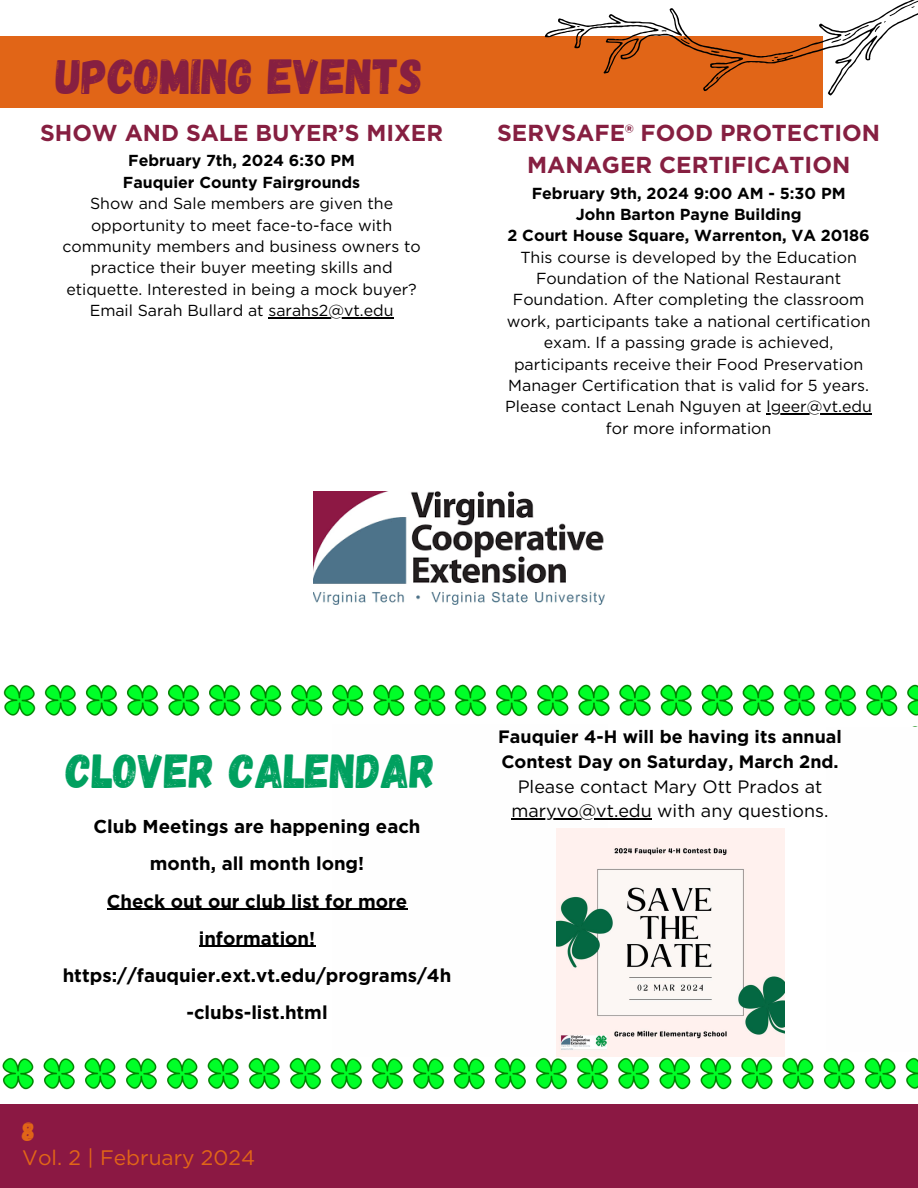
<style>
.page{position:relative;width:918px;height:1188px;background:#fff}
.page>*{position:absolute;margin:0;border:0;box-sizing:border-box;transform-origin:0 0}
.t1{font:49.2px "Gagalin";color:#861f41}
.t2{font:47.7px "Gagalin";color:#00a05f}
.t3{font:27px "Gagalin";color:#e16517}
.t4{font:700 23.1px/32px "Gotham";color:#861f41;text-align:center}
.t5{font:21px "Gotham";color:#e16517}
.t6{font:700 18.6px/37.2px "Gotham";color:#000;text-align:center}
.t7{font:700 17.85px/24.8px "Gotham";color:#000}
.t8{font:17.85px/24.8px "Gotham";color:#000;text-align:center}
.t9{font:16.05px/21.3px "Gotham";color:#000;text-align:center}
.t10{font:700 16.05px/21.3px "Gotham";color:#000;text-align:center}
.t11{font:15.9px/21.3px "Gotham";color:#000;text-align:center}
.t12{font:700 15.9px/21.3px "Gotham";color:#000;text-align:center}
</style>
<div class="page">
<div style="left:0;top:36px;width:823px;height:72px;background:#e16517"></div>
<svg style="left:545px;top:0;width:373px;height:95px"></svg>
<img style="left:453px;top:685px;width:465px;height:405px">
<img style="left:2px;top:685px;width:444px;height:405px">
<div style="left:332px;top:725px;width:275px;height:331px;background:#fefefe"></div>
<div style="left:826px;top:727px;width:92px;height:325px;background:#fefefe"></div>
<div style="left:0;top:1104px;width:918px;height:84px;background:#8b1843"></div>
<img style="left:313px;top:491px;width:292px;height:114px">
<img style="left:556px;top:829px;width:228px;height:228px">
<hr style="left:107px;top:909px;width:300px;height:1px;background:#000">
<hr style="left:199px;top:946px;width:116px;height:1px;background:#000">
<hr style="left:767px;top:413px;width:105px;height:2px;background:#000">
<hr style="left:512px;top:819px;width:140px;height:1px;background:#000">
<hr style="left:268px;top:317px;width:126px;height:1px;background:#000">
<h1 class="t1" style="left:56px;top:45px;width:368px">UPCOMING EVENTS</h1>
<h3 class="t4" style="left:40px;top:117px;width:404px">SHOW AND SALE BUYER’S MIXER</h3>
<p class="t12" style="left:123px;top:150px;width:239px">February 7th, 2024 6:30 PM<br>Fauquier County Fairgrounds</p>
<p class="t11" style="left:62px;top:193px;width:360px">Show and Sale members are given the opportunity to meet face-to-face with community members and business owners to practice their buyer meeting skills and etiquette. Interested in being a mock buyer?<br>Email Sarah Bullard at sarahs2@vt.edu</p>
<h3 class="t4" style="left:497px;top:117px;width:385px">SERVSAFE® FOOD PROTECTION<br>MANAGER CERTIFICATION</h3>
<p class="t10" style="left:508px;top:182px;width:364px">February 9th, 2024 9:00 AM - 5:30 PM<br>John Barton Payne Building<br>2 Court House Square, Warrenton, VA 20186</p>
<p class="t9" style="left:505px;top:246px;width:368px">This course is developed by the Education Foundation of the National Restaurant Foundation. After completing the classroom work, participants take a national certification exam. If a passing grade is achieved, participants receive their Food Preservation Manager Certification that is valid for 5 years.<br>Please contact Lenah Nguyen at lgeer@vt.edu for more information</p>
<h2 class="t2" style="left:66px;top:740px;width:371px">CLOVER CALENDAR</h2>
<p class="t6" style="left:63px;top:808px;width:390px">Club Meetings are happening each month, all month long!<br>Check out our club list for more information! https://fauquier.ext.vt.edu/programs/4h -clubs-list.html</p>
<h3 class="t3" style="left:22px;top:1114px;width:15px">8</h3>
<h3 class="t5" style="left:22px;top:1145px;width:234px">Vol. 2 | February 2024</h3>
<p class="t7" style="left:498px;top:724px;width:345px">Fauquier 4-H will be having its annual<br>Contest Day on Saturday, March 2nd.</p>
<p class="t8" style="left:512px;top:774px;width:319px">Please contact Mary Ott Prados at maryvo@vt.edu with any questions.</p>
</div>
